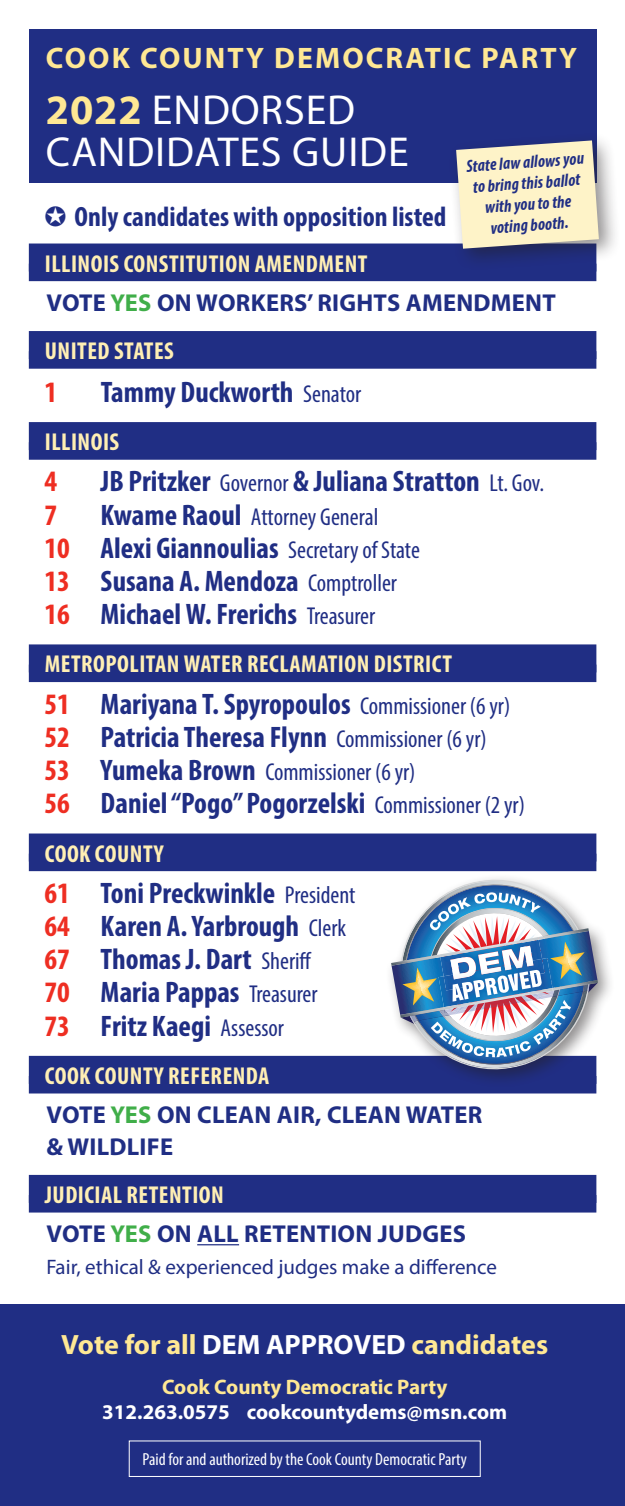
<style>
.page{position:relative;width:625px;height:1506px;background:#fff}
.page>*{position:absolute;margin:0;border:0;box-sizing:border-box;transform-origin:0 0}
.t1{font:42px "Myriad Pro";letter-spacing:.02em;color:#fff}
.t2{font:700 condensed 29.75px "Myriad Pro";color:#202e84}
.t3{font:700 29.75px "Myriad Pro";letter-spacing:.07em;color:#ffe894}
.t4{font:700 condensed 29.75px "Myriad Pro";color:#ee2e22}
.t5{font:700 condensed 28px "Myriad Pro";color:#202e84}
.t6{font:700 28px "Myriad Pro";color:#ffe894}
.Ballot_-_Main_headin{font:700 condensed 24.5px "Myriad Pro";letter-spacing:.02em;color:#ffefb4}
.t7{font:700 24.5px/31.5px "Myriad Pro";letter-spacing:.01em;color:#202e84}
.t8{font:condensed 24.5px "Myriad Pro";color:#202e84}
.t9{font:21px "Myriad Pro";color:#202e84}
.t10{font:700 21px "Myriad Pro";color:#fff}
.t11{font:700 21px "Myriad Pro";color:#ffe894}
.Letter_Text{font:italic 700 condensed 17.5px/21px "Myriad Pro";color:#202e84;text-align:center;scale:.96 1}
.t12{font:condensed 17.5px "Myriad Pro";color:#fff}
.s1{font-weight:700;color:#ffe894}
.s2{color:#40ae49}
.s3{font-weight:400;font-size:24.5px}
.s4{font-weight:700;font-size:29.75px}
.s5{color:#ee2e22}
.s6{font-weight:700;font-size:29.75px;color:#ee2e22}
.s7{color:#fff}
</style>
<div class="page">
<div style="left:29px;top:29px;width:567px;height:154px;background:#202e84"></div>
<div style="left:29px;top:243px;width:567px;height:28px;background:#202e84"></div>
<div style="left:29px;top:264px;width:567px;height:17px;background:#202e84"></div>
<div style="left:29px;top:331px;width:567px;height:28px;background:#202e84"></div>
<div style="left:29px;top:351px;width:567px;height:18px;background:#202e84"></div>
<div style="left:29px;top:422px;width:567px;height:28px;background:#202e84"></div>
<div style="left:29px;top:442px;width:567px;height:18px;background:#202e84"></div>
<div style="left:29px;top:644px;width:567px;height:28px;background:#202e84"></div>
<div style="left:29px;top:664px;width:567px;height:18px;background:#202e84"></div>
<div style="left:29px;top:833px;width:567px;height:28px;background:#202e84"></div>
<div style="left:29px;top:853px;width:567px;height:18px;background:#202e84"></div>
<div style="left:29px;top:1055px;width:567px;height:28px;background:#202e84"></div>
<div style="left:29px;top:1076px;width:567px;height:17px;background:#202e84"></div>
<div style="left:29px;top:1174px;width:567px;height:28px;background:#202e84"></div>
<div style="left:29px;top:1195px;width:567px;height:17px;background:#202e84"></div>
<hr style="left:197px;top:1244px;width:42px;height:1px;background:#202e84">
<div style="left:447px;top:132px;width:174px;height:139px;background:#231f20;opacity:.5"></div>
<svg style="left:456px;top:140px;width:142px;height:109px;background:#e7dec0"></svg>
<div style="left:385px;top:872px;width:230px;height:216px;background:#231f20;opacity:.5"></div>
<svg style="left:392px;top:872px;width:205px;height:205px"></svg>
<img style="left:391px;top:879px;width:206px;height:192px">
<div style="left:0;top:1304px;width:624px;height:201px;background:#202e84"></div>
<p class="t3" style="left:46px;top:38px;width:532px">COOK COUNTY DEMOCRATIC PARTY</p>
<p class="t1" style="left:46px;top:84px;width:310px"><span class="s1">2022</span> ENDORSED</p>
<p class="t1" style="left:46px;top:126px;width:364px">CANDIDATES GUIDE</p>
<p class="Letter_Text" style="left:465px;top:155px;width:124px;rotate:-4deg">State law allows you to bring this ballot with you to the voting booth.</p>
<p class="t5" style="left:74px;top:199px;width:373px">Only candidates with opposition listed</p>
<p class="Ballot_-_Main_headin" style="left:45px;top:248px;width:324px">ILLINOIS CONSTITUTION AMENDMENT</p>
<p class="t7" style="left:46px;top:286px;width:510px">VOTE <span class="s2">YES</span> ON WORKERS’ RIGHTS AMENDMENT</p>
<p class="Ballot_-_Main_headin" style="left:45px;top:335px;width:130px">UNITED STATES</p>
<p class="t4" style="left:45px;top:373px;width:14px">1</p>
<p class="t2" style="left:101px;top:373px;width:262px">Tammy Duckworth <span class="s3">Senator</span></p>
<p class="Ballot_-_Main_headin" style="left:45px;top:426px;width:76px">ILLINOIS</p>
<p class="t4" style="left:45px;top:463px;width:14px">4</p>
<p class="t2" style="left:101px;top:463px;width:445px">JB Pritzker <span class="s3">Governor</span> &amp; Juliana Stratton <span class="s3">Lt. Gov.</span></p>
<p class="t4" style="left:45px;top:496px;width:14px">7</p>
<p class="t8" style="left:101px;top:501px;width:279px"><span class="s4">Kwame Raoul</span> Attorney General</p>
<p class="t2" style="left:45px;top:529px;width:376px"><span class="s5">10</span> Alexi Giannoulias <span class="s3">Secretary of State</span></p>
<p class="t2" style="left:45px;top:562px;width:354px"><span class="s5">13</span> Susana A. Mendoza <span class="s3">Comptroller</span></p>
<p class="t2" style="left:45px;top:596px;width:332px"><span class="s5">16</span> Michael W. Frerichs <span class="s3">Treasurer</span></p>
<p class="Ballot_-_Main_headin" style="left:45px;top:649px;width:408px">METROPOLITAN WATER RECLAMATION DISTRICT</p>
<p class="t2" style="left:45px;top:685px;width:467px"><span class="s5">51</span> Mariyana T. Spyropoulos <span class="s3">Commissioner (6 yr)</span></p>
<p class="t2" style="left:45px;top:718px;width:443px"><span class="s5">52</span> Patricia Theresa Flynn <span class="s3">Commissioner (6 yr)</span></p>
<p class="t8" style="left:45px;top:757px;width:372px"><span class="s6">53</span> <span class="s4">Yumeka Brown</span> Commissioner (6 yr)</p>
<p class="t2" style="left:45px;top:785px;width:481px"><span class="s5">56</span> Daniel “Pogo” Pogorzelski <span class="s3">Commissioner (2 yr)</span></p>
<p class="Ballot_-_Main_headin" style="left:45px;top:838px;width:120px">COOK COUNTY</p>
<p class="t2" style="left:45px;top:874px;width:312px"><span class="s5">61</span> Toni Preckwinkle <span class="s3">President</span></p>
<p class="t2" style="left:45px;top:907px;width:303px"><span class="s5">64</span> Karen A. Yarbrough <span class="s3">Clerk</span></p>
<p class="t2" style="left:45px;top:940px;width:268px"><span class="s5">67</span> Thomas J. Dart <span class="s3">Sheriff</span></p>
<p class="t2" style="left:45px;top:974px;width:274px"><span class="s5">70</span> Maria Pappas <span class="s3">Treasurer</span></p>
<p class="t2" style="left:45px;top:1007px;width:241px"><span class="s5">73</span> Fritz Kaegi <span class="s3">Assessor</span></p>
<p class="Ballot_-_Main_headin" style="left:45px;top:1060px;width:226px">COOK COUNTY REFERENDA</p>
<p class="t7" style="left:46px;top:1098px;width:437px">VOTE <span class="s2">YES</span> ON CLEAN AIR, CLEAN WATER &amp; WILDLIFE</p>
<p class="Ballot_-_Main_headin" style="left:45px;top:1179px;width:180px">JUDICIAL RETENTION</p>
<p class="t7" style="left:46px;top:1217px;width:421px">VOTE <span class="s2">YES</span> ON ALL RETENTION JUDGES</p>
<p class="t9" style="left:46px;top:1253px;width:452px">Fair, ethical &amp; experienced judges make a difference</p>
<p class="t6" style="left:61px;top:1325px;width:488px">Vote for all <span class="s7">DEM APPROVED</span> candidates</p>
<p class="t11" style="left:162px;top:1373px;width:287px">Cook County Democratic Party</p>
<p class="t10" style="left:102px;top:1398px;width:406px">312.263.0575 cookcountydems@msn.com</p>
<p class="t12" style="left:142px;top:1448px;width:326px">Paid for and authorized by the Cook County Democratic Party</p>
</div>
